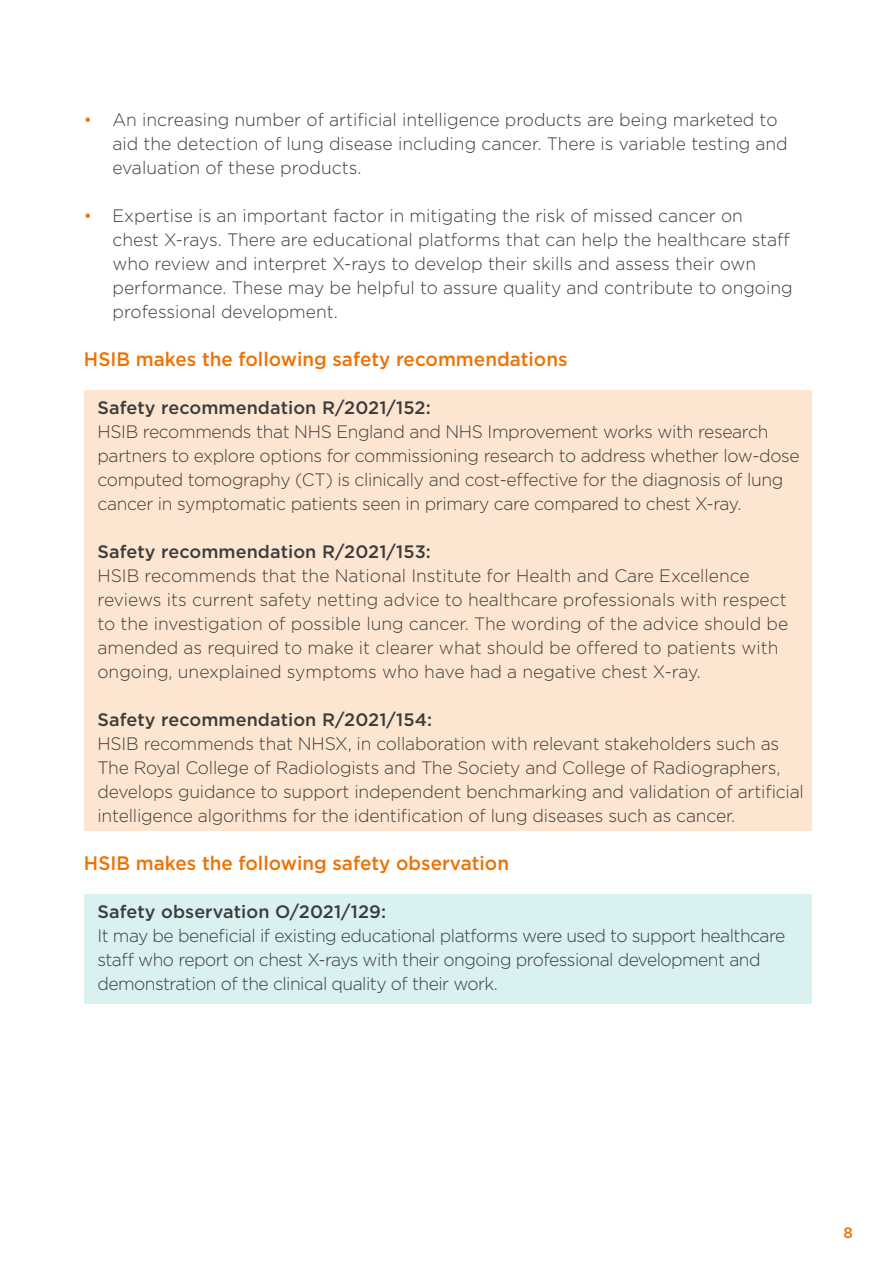
<style>
.page{position:relative;width:893px;height:1263px;background:#fff}
.page>*{position:absolute;margin:0;border:0;box-sizing:border-box;transform-origin:0 0}
.t1{font:500 19.5px "Gotham";color:#ee7203}
.t2{font:300 18px/24px "Gotham";letter-spacing:-.01em;color:#3c3c3b}
.t3{font:300 18px/24px "Gotham";letter-spacing:-.03em;color:#3c3c3b}
.t4{font:500 18px "Gotham";letter-spacing:.005em;color:#3c3c3b}
.t5{font:500 15px "Gotham";color:#ee7203}
.s1{color:#ee7203}
</style>
<div class="page">
<div style="left:84px;top:390px;width:727px;height:441px;background:#fde6d1"></div>
<div style="left:84px;top:894px;width:727px;height:109px;background:#d9f1f1"></div>
<p class="t2" style="left:112px;top:107px;width:677px;text-indent:-29px"><span class="s1">•</span> An increasing number of artificial intelligence products are being marketed to aid the detection of lung disease including cancer. There is variable testing and evaluation of these products.</p>
<p class="t2" style="left:112px;top:203px;width:682px;text-indent:-29px"><span class="s1">•</span> Expertise is an important factor in mitigating the risk of missed cancer on chest X-rays. There are educational platforms that can help the healthcare staff who review and interpret X-rays to develop their skills and assess their own performance. These may be helpful to assure quality and contribute to ongoing professional development.</p>
<p class="t1" style="left:84px;top:346px;width:485px">HSIB makes the following safety recommendations</p>
<p class="t4" style="left:97px;top:396px;width:335px">Safety recommendation R/2021/152:</p>
<p class="t2" style="left:97px;top:419px;width:704px">HSIB recommends that NHS England and NHS Improvement works with research partners to explore options for commissioning research to address whether low-dose computed tomography (CT) is clinically and cost-effective for the diagnosis of lung cancer in symptomatic patients seen in primary care compared to chest X-ray.</p>
<p class="t4" style="left:97px;top:540px;width:335px">Safety recommendation R/2021/153:</p>
<p class="t2" style="left:97px;top:563px;width:692px">HSIB recommends that the National Institute for Health and Care Excellence reviews its current safety netting advice to healthcare professionals with respect to the investigation of possible lung cancer. The wording of the advice should be amended as required to make it clearer what should be offered to patients with ongoing, unexplained symptoms who have had a negative chest X-ray.</p>
<p class="t4" style="left:97px;top:708px;width:336px">Safety recommendation R/2021/154:</p>
<p class="t2" style="left:97px;top:731px;width:708px">HSIB recommends that NHSX, in collaboration with relevant stakeholders such as The Royal College of Radiologists and The Society and College of Radiographers, develops guidance to support independent benchmarking and validation of artificial intelligence algorithms for the identification of lung diseases such as cancer.</p>
<p class="t1" style="left:84px;top:850px;width:427px">HSIB makes the following safety observation</p>
<p class="t4" style="left:97px;top:900px;width:290px">Safety observation O/2021/129:</p>
<p class="t3" style="left:97px;top:923px;width:689px">It may be beneficial if existing educational platforms were used to support healthcare staff who report on chest X-rays with their ongoing professional development and demonstration of the clinical quality of their work.</p>
<p class="t5" style="left:843px;top:1223px;width:11px">8</p>
</div>
